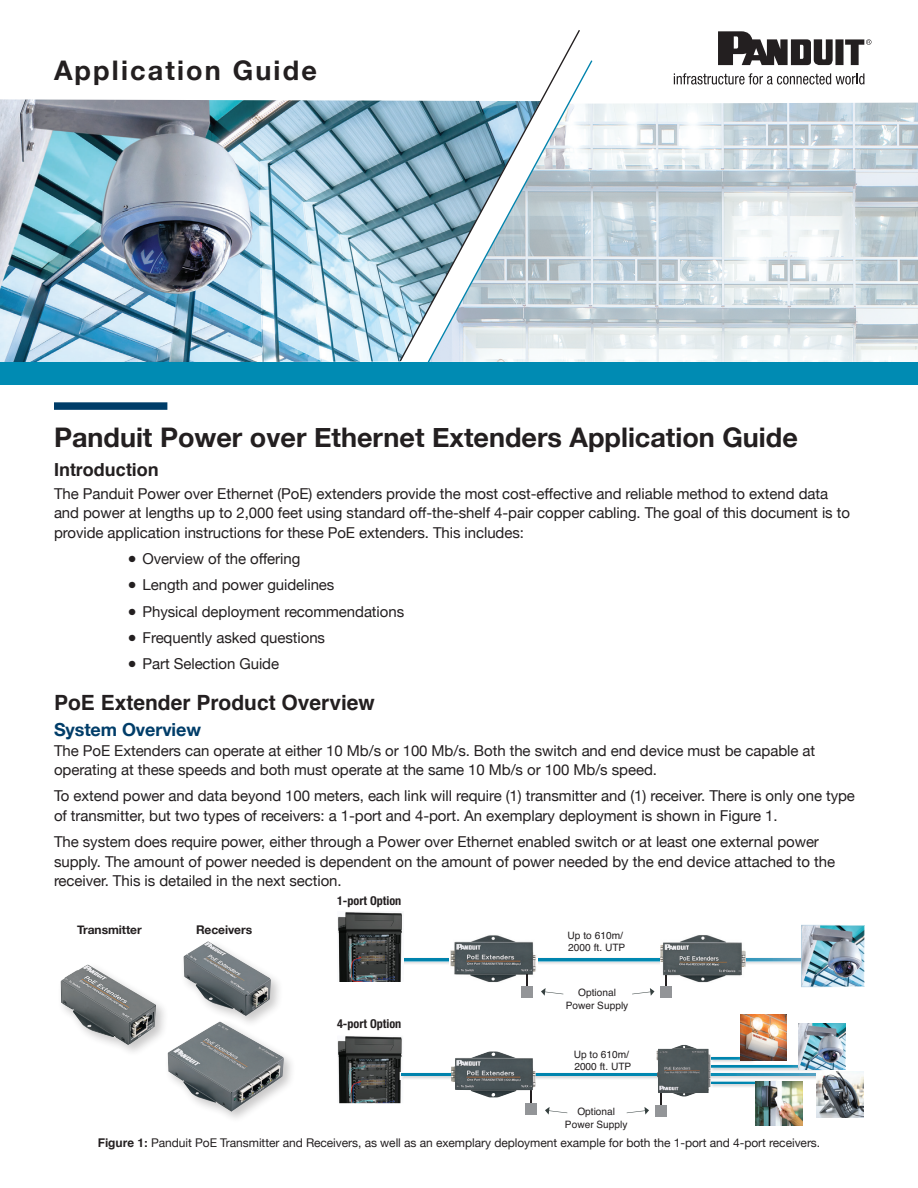
<style>
.page{position:relative;width:918px;height:1188px;background:#fff}
.page>*{position:absolute;margin:0;border:0;box-sizing:border-box;transform-origin:0 0}
.t1{font:700 27px "Helvetica Neue";color:#231f20}
.t2{font:700 27px "Helvetica Neue";letter-spacing:.08em;color:#231f20}
.t3{font:700 21px "Helvetica";color:#231f20}
.t4{font:700 18px "Helvetica Neue";letter-spacing:-.005em;color:#003d69}
.t5{font:700 18px "Helvetica";color:#231f20}
.t6{font:15px/19.5px "Helvetica Neue";letter-spacing:-.005em;color:#231f20}
.t7{font:700 condensed 12.15px "Helvetica Neue LT Std";color:#231f20}
.t8{font:12px "Helvetica Neue";letter-spacing:-.005em;color:#231f20}
.t9{font:700 12px "Helvetica Neue";letter-spacing:-.005em;color:#231f20}
.t10{font:10.2px/12.1px "Helvetica";color:#231f20}
.s1{font-weight:500}
.s2{font-family:"Helvetica";font-weight:700}
</style>
<div class="page">
<img style="left:594px;top:103px;width:324px;height:259px">
<svg style="left:718px;top:31px;width:154px;height:34px"></svg>
<svg style="left:674px;top:73px;width:190px;height:12px"></svg>
<img style="left:0;top:99px;width:398px;height:263px">
<svg style="left:398px;top:30px;width:182px;height:332px"></svg>
<svg style="left:426px;top:59px;width:168px;height:303px"></svg>
<div style="left:0;top:362px;width:918px;height:22px;background:#008bb3"></div>
<div style="left:54px;top:402px;width:113px;height:8px;background:#003d69"></div>
<img style="left:404px;top:958px;width:397px;height:7px">
<img style="left:404px;top:959px;width:397px;height:2px">
<img style="left:450px;top:935px;width:87px;height:47px">
<img style="left:337px;top:912px;width:65px;height:69px">
<img style="left:660px;top:935px;width:85px;height:47px">
<img style="left:801px;top:925px;width:64px;height:62px">
<img style="left:337px;top:1036px;width:65px;height:67px">
<svg style="left:527px;top:974px;width:1px;height:12px"></svg>
<div style="left:522px;top:986px;width:11px;height:12px;background:#939598"></div>
<div style="left:660px;top:986px;width:12px;height:12px;background:#939598"></div>
<svg style="left:541px;top:988px;width:22px;height:8px"></svg>
<img style="left:711px;top:1059px;width:44px;height:3px">
<img style="left:711px;top:1057px;width:29px;height:2px">
<img style="left:711px;top:1064px;width:113px;height:7px">
<img style="left:711px;top:1065px;width:88px;height:2px">
<img style="left:711px;top:1081px;width:45px;height:7px">
<img style="left:711px;top:1082px;width:45px;height:2px">
<img style="left:799px;top:1024px;width:46px;height:45px">
<img style="left:756px;top:1081px;width:47px;height:44px">
<img style="left:740px;top:1015px;width:47px;height:45px">
<img style="left:403px;top:1073px;width:413px;height:7px">
<svg style="left:400px;top:1073px;width:3px;height:7px"></svg>
<img style="left:401px;top:1074px;width:415px;height:2px">
<img style="left:656px;top:1045px;width:55px;height:52px">
<img style="left:817px;top:1072px;width:46px;height:46px">
<div style="left:525px;top:1103px;width:12px;height:12px;background:#939598"></div>
<svg style="left:660px;top:1093px;width:1px;height:12px"></svg>
<div style="left:655px;top:1105px;width:12px;height:12px;background:#939598"></div>
<svg style="left:545px;top:1107px;width:22px;height:8px"></svg>
<svg style="left:627px;top:1107px;width:22px;height:8px"></svg>
<svg style="left:632px;top:988px;width:22px;height:8px"></svg>
<img style="left:451px;top:1051px;width:85px;height:46px">
<div style="left:57px;top:962px;width:112px;height:96px;background:#231f20;opacity:.25"></div>
<img style="left:61px;top:965px;width:95px;height:80px">
<div style="left:180px;top:938px;width:104px;height:90px;background:#231f20;opacity:.24"></div>
<img style="left:183px;top:941px;width:88px;height:75px">
<div style="left:164px;top:1018px;width:133px;height:106px;background:#231f20;opacity:.25"></div>
<img style="left:168px;top:1022px;width:116px;height:90px">
<h1 class="t2" style="left:54px;top:50px;width:264px">Application Guide</h1>
<h1 class="t1" style="left:54px;top:417px;width:745px">Panduit Power over Ethernet Extenders Application Guide</h1>
<p class="t5" style="left:54px;top:455px;width:106px">Introduction</p>
<p class="t6" style="left:54px;top:485px;width:798px">The Panduit Power over Ethernet (PoE) extenders provide the most cost-effective and reliable method to extend data and power at lengths up to 2,000 feet using standard off-the-shelf 4-pair copper cabling. The goal of this document is to provide application instructions for these PoE extenders. This includes:</p>
<p class="t6" style="left:128px;top:550px;width:174px"><span class="s1">●</span> Overview of the offering</p>
<p class="t6" style="left:128px;top:576px;width:208px"><span class="s1">●</span> Length and power guidelines</p>
<p class="t6" style="left:128px;top:602px;width:278px"><span class="s1">●</span> Physical deployment recommendations</p>
<p class="t6" style="left:128px;top:629px;width:199px"><span class="s1">●</span> Frequently asked questions</p>
<p class="t6" style="left:128px;top:655px;width:153px"><span class="s1">●</span> Part Selection Guide</p>
<h2 class="t3" style="left:54px;top:686px;width:322px">PoE Extender Product Overview</h2>
<p class="t4" style="left:54px;top:716px;width:149px">System Overview</p>
<p class="t6" style="left:54px;top:741px;width:763px">The PoE Extenders can operate at either 10 Mb/s or 100 Mb/s. Both the switch and end device must be capable at operating at these speeds and both must operate at the same 10 Mb/s or 100 Mb/s speed.</p>
<p class="t6" style="left:54px;top:787px;width:803px">To extend power and data beyond 100 meters, each link will require (1) transmitter and (1) receiver. There is only one type of transmitter, but two types of receivers: a 1-port and 4-port. An exemplary deployment is shown in Figure 1.</p>
<p class="t6" style="left:54px;top:833px;width:783px">The system does require power, either through a Power over Ethernet enabled switch or at least one external power supply. The amount of power needed is dependent on the amount of power needed by the end device attached to the receiver. This is detailed in the next section.</p>
<p class="t9" style="left:77px;top:920px;width:66px">Transmitter</p>
<p class="t9" style="left:196px;top:920px;width:58px">Receivers</p>
<p class="t7" style="left:337px;top:893px;width:66px">1-port Option</p>
<p class="t7" style="left:337px;top:1016px;width:66px">4-port Option</p>
<p class="t10" style="left:568px;top:929px;width:59px">Up to 610m/<br>2000 ft. UTP</p>
<p class="t10" style="left:566px;top:987px;width:64px;text-align:center">Optional<br>Power Supply</p>
<p class="t10" style="left:574px;top:1049px;width:59px">Up to 610m/<br>2000 ft. UTP</p>
<p class="t10" style="left:565px;top:1106px;width:64px;text-align:center">Optional<br>Power Supply</p>
<p class="t8" style="left:98px;top:1134px;width:724px"><span class="s2">Figure 1:</span> Panduit PoE Transmitter and Receivers, as well as an exemplary deployment example for both the 1-port and 4-port receivers.</p>
</div>
